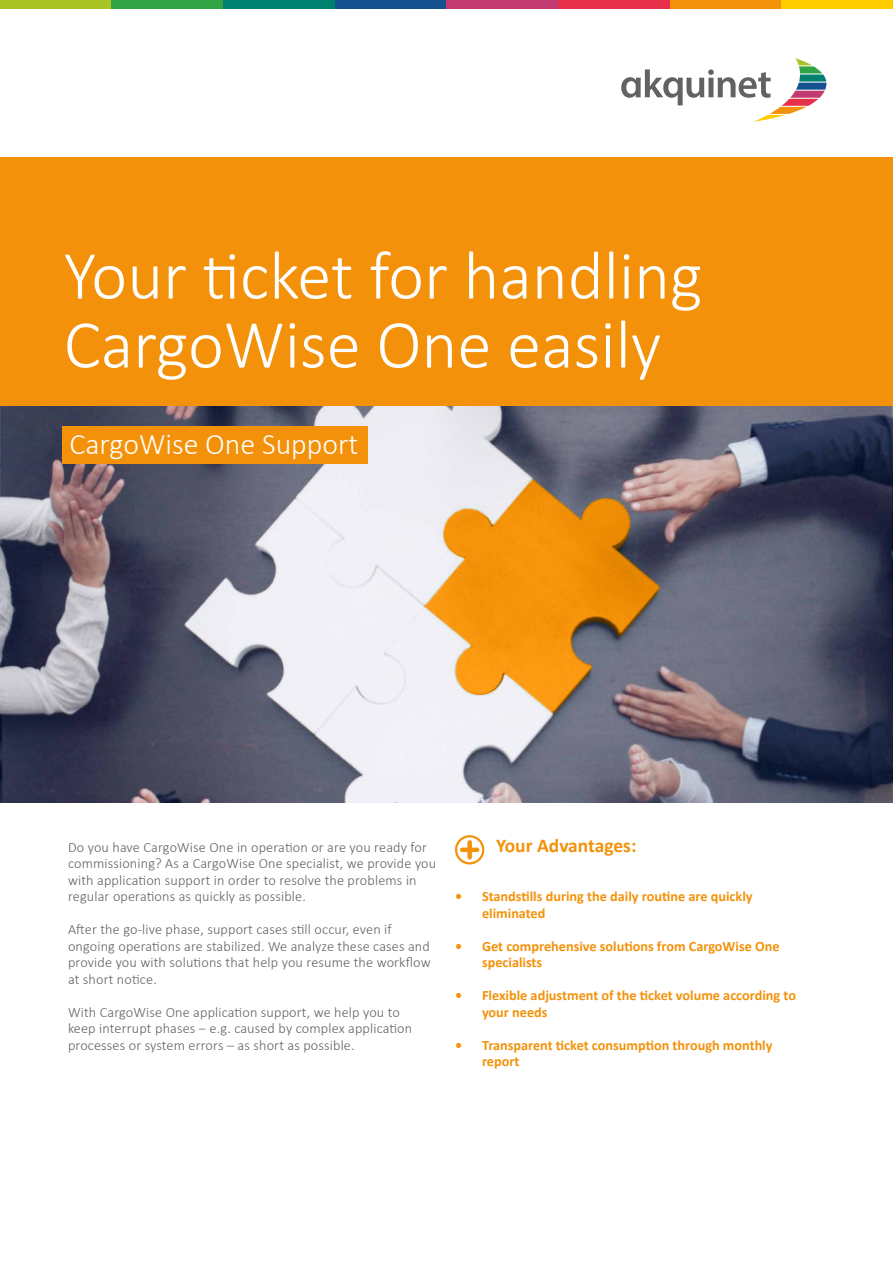
<style>
.page{position:relative;width:893px;height:1263px;background:#fff}
.page>*{position:absolute;margin:0;border:0;box-sizing:border-box;transform-origin:0 0}
.t1{font:300 69px/69px "Calibri";color:#fff}
.t2{font:300 30px "Calibri";color:#fff}
.t3{font:700 19.5px "Calibri";color:#f3920a}
.t4{font:300 14.25px/16.5px "Calibri";letter-spacing:.01em;color:#626261}
.t5{font:700 14.25px/16.5px "Calibri";color:#f3920a}
</style>
<div class="page">
<svg style="left:621px;top:58px;width:205px;height:64px"></svg>
<img style="left:0;top:406px;width:893px;height:396px">
<div style="left:0;top:0;width:112px;height:9px;background:#a8c323"></div>
<div style="left:112px;top:0;width:111px;height:9px;background:#31a445"></div>
<div style="left:223px;top:0;width:112px;height:9px;background:#00806e"></div>
<div style="left:335px;top:0;width:111px;height:9px;background:#14518e"></div>
<div style="left:446px;top:0;width:112px;height:9px;background:#c13a70"></div>
<div style="left:558px;top:0;width:112px;height:9px;background:#e7314b"></div>
<div style="left:670px;top:0;width:111px;height:9px;background:#f3920a"></div>
<div style="left:781px;top:0;width:112px;height:9px;background:#fc0"></div>
<div style="left:455px;top:835px;width:29px;height:29px;border:2px solid #f3920a;border-radius:50%"></div>
<div style="left:467px;top:842px;width:5px;height:15px;background:#f3920a"></div>
<div style="left:462px;top:847px;width:15px;height:5px;background:#f3920a"></div>
<div style="left:0;top:158px;width:893px;height:248px;background:#f3920a"></div>
<div style="left:62px;top:426px;width:305px;height:37px;background:#f3920a"></div>
<h1 class="t1" style="left:64px;top:238px;width:640px">Your ticket for handling<br>CargoWise One easily</h1>
<h2 class="t2" style="left:69px;top:425px;width:290px">CargoWise One Support</h2>
<p class="t4" style="left:68px;top:838px;width:370px">Do you have CargoWise One in operation or are you ready for commissioning? As a CargoWise One specialist, we provide you with application support in order to resolve the problems in regular operations as quickly as possible.</p>
<p class="t4" style="left:68px;top:920px;width:364px">After the go-live phase, support cases still occur, even if ongoing operations are stabilized. We analyze these cases and provide you with solutions that help you resume the workflow at short notice.</p>
<p class="t4" style="left:68px;top:1003px;width:346px">With CargoWise One application support, we help you to keep interrupt phases – e.g. caused by complex application processes or system errors – as short as possible.</p>
<h3 class="t3" style="left:496px;top:833px;width:142px">Your Advantages:</h3>
<p class="t5" style="left:482px;top:888px;width:272px;text-indent:-27px">• Standstills during the daily routine are quickly eliminated</p>
<p class="t5" style="left:482px;top:938px;width:299px;text-indent:-27px">• Get comprehensive solutions from CargoWise One specialists</p>
<p class="t5" style="left:482px;top:987px;width:315px;text-indent:-27px">• Flexible adjustment of the ticket volume according to your needs</p>
<p class="t5" style="left:482px;top:1037px;width:292px;text-indent:-27px">• Transparent ticket consumption through monthly report</p>
</div>
